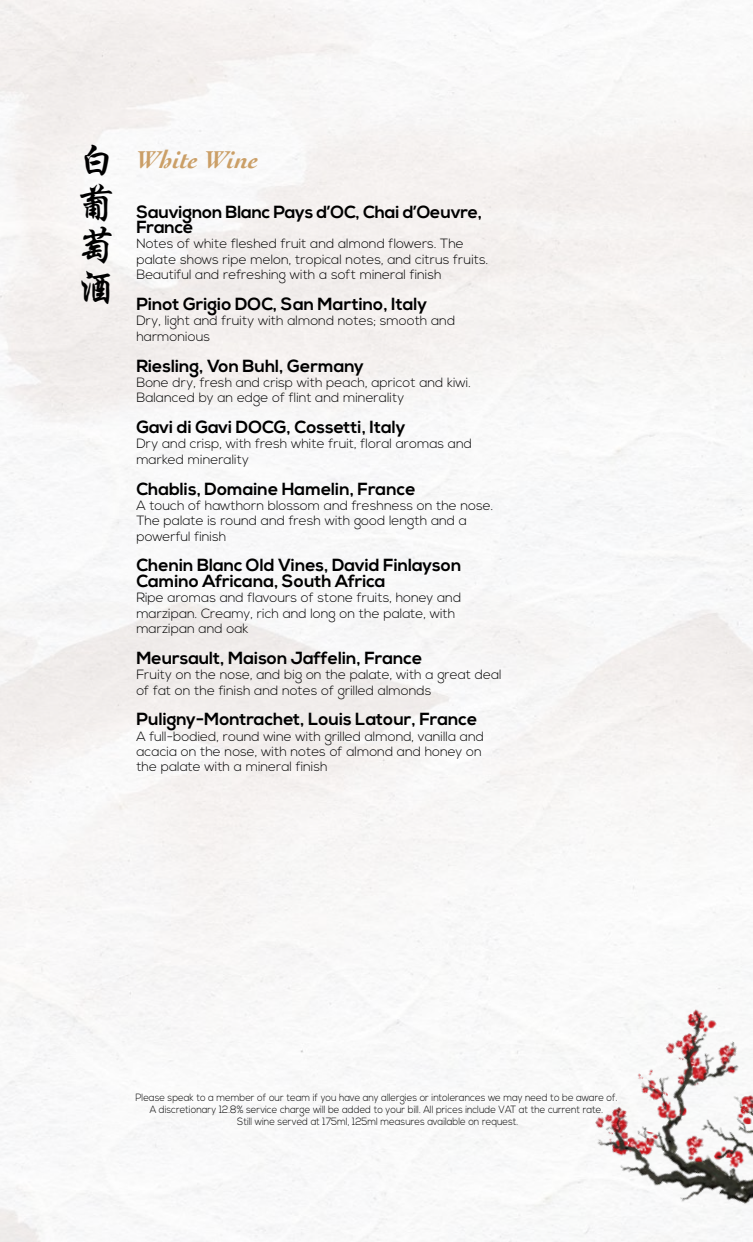
<style>
.page{position:relative;width:753px;height:1242px;background:#fff}
.page>*{position:absolute;margin:0;border:0;box-sizing:border-box;transform-origin:0 0}
.t1{font:700 40.5px/42px "ST Xingkai SC";color:#000;text-align:justify}
.t2{font:italic 700 25.5px "Cochin";color:#cb9f67}
.t3{font:700 17.55px/15.5px "Nexa";color:#000}
.t4{font:300 13.35px/15.3px "Nexa";color:#000}
.t5{font:300 10.5px/12px "Nexa";color:#000;text-align:center;scale:.9 1}
.s1{font-family:"ST Xingkai SC";font-style:normal;font-size:40.5px;color:#000}
</style>
<div class="page">
<img style="left:664px;top:995px;width:61px;height:8px">
<img style="left:561px;top:1003px;width:192px;height:239px">
<h2 class="t2" style="left:76px;top:142px;width:184px"><span class="s1">白</span> White Wine</h2>
<h1 class="t1" style="left:76px;top:184px;width:42px">葡萄酒</h1>
<h3 class="t3" style="left:136px;top:205px;width:347px">Sauvignon Blanc Pays d’OC, Chai d’Oeuvre,<br>France</h3>
<p class="t4" style="left:136px;top:237px;width:353px">Notes of white fleshed fruit and almond flowers. The palate shows ripe melon, tropical notes, and citrus fruits.<br>Beautiful and refreshing with a soft mineral finish</p>
<h3 class="t3" style="left:136px;top:297px;width:292px">Pinot Grigio DOC, San Martino, Italy</h3>
<p class="t4" style="left:136px;top:314px;width:320px">Dry, light and fruity with almond notes; smooth and harmonious</p>
<h3 class="t3" style="left:136px;top:358px;width:229px">Riesling, Von Buhl, Germany</h3>
<p class="t4" style="left:136px;top:375px;width:336px">Bone dry, fresh and crisp with peach, apricot and kiwi.<br>Balanced by an edge of flint and minerality</p>
<h3 class="t3" style="left:136px;top:420px;width:271px">Gavi di Gavi DOCG, Cossetti, Italy</h3>
<p class="t4" style="left:136px;top:437px;width:337px">Dry and crisp, with fresh white fruit, floral aromas and marked minerality</p>
<h3 class="t3" style="left:136px;top:481px;width:281px">Chablis, Domaine Hamelin, France</h3>
<p class="t4" style="left:136px;top:498px;width:358px">A touch of hawthorn blossom and freshness on the nose.<br>The palate is round and fresh with good length and a powerful finish</p>
<h3 class="t3" style="left:136px;top:558px;width:326px">Chenin Blanc Old Vines, David Finlayson<br>Camino Africana, South Africa</h3>
<p class="t4" style="left:136px;top:590px;width:326px">Ripe aromas and flavours of stone fruits, honey and marzipan. Creamy, rich and long on the palate, with marzipan and oak</p>
<h3 class="t3" style="left:136px;top:650px;width:288px">Meursault, Maison Jaffelin, France</h3>
<p class="t4" style="left:136px;top:667px;width:367px">Fruity on the nose, and big on the palate, with a great deal of fat on the finish and notes of grilled almonds</p>
<h3 class="t3" style="left:136px;top:712px;width:342px">Puligny-Montrachet, Louis Latour, France</h3>
<p class="t4" style="left:136px;top:729px;width:349px">A full-bodied, round wine with grilled almond, vanilla and acacia on the nose, with notes of almond and honey on the palate with a mineral finish</p>
<p class="t5" style="left:135px;top:1092px;width:537px">Please speak to a member of our team if you have any allergies or intolerances we may need to be aware of.<br>A discretionary 12.8% service charge will be added to your bill. All prices include VAT at the current rate.<br>Still wine served at 175ml, 125ml measures available on request.</p>
</div>
